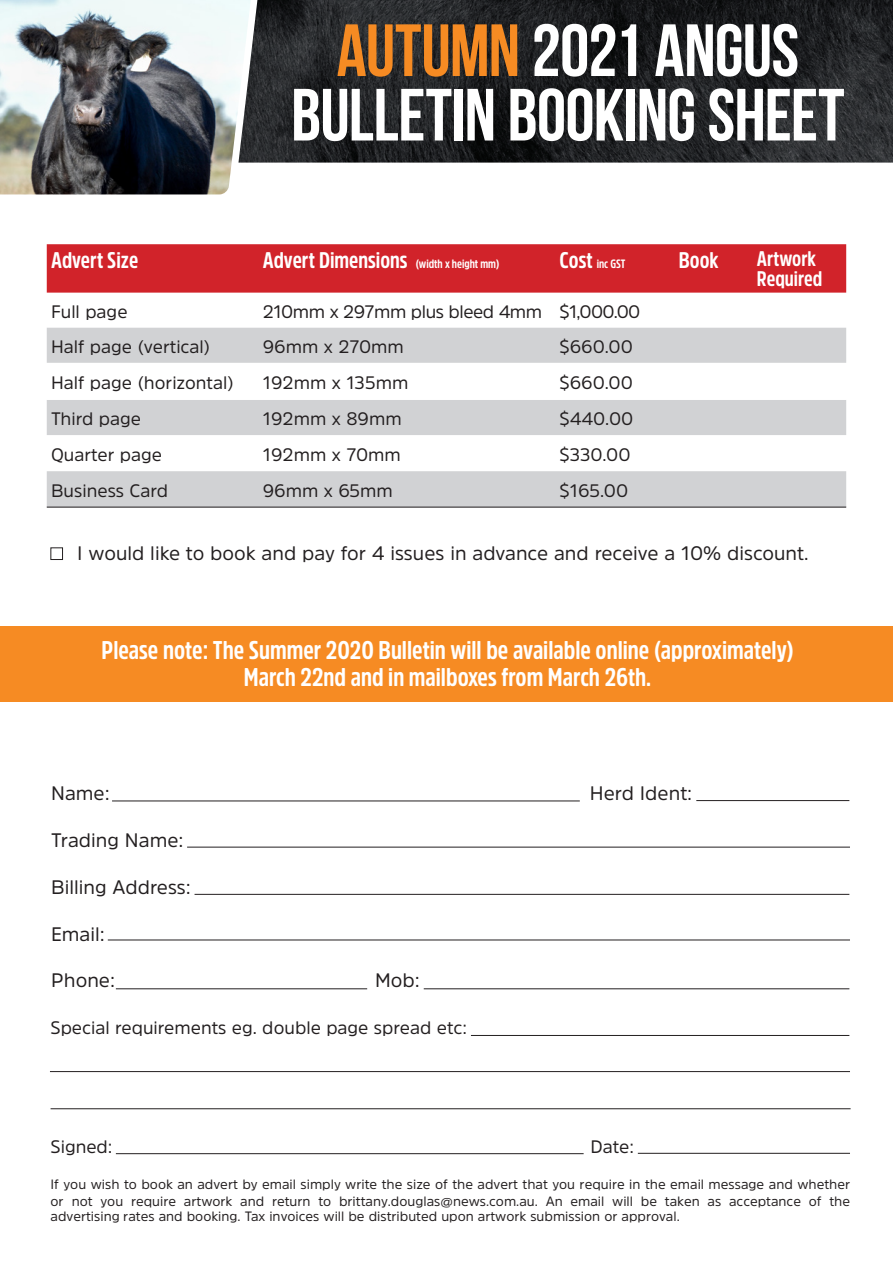
<style>
.page{position:relative;width:893px;height:1263px;background:#fff}
.page>*{position:absolute;margin:0;border:0;box-sizing:border-box;transform-origin:0 0}
.t1{font:700 73.8px "Bebas Neue";letter-spacing:-.01em;color:#fff}
.t2{font:700 25.5px/27px "Amsi Pro Cond";color:#fff;text-align:center}
.t3{font:700 22.5px "Amsi Pro Cond";color:#fff}
.t4{font:700 21px "Amsi Pro Cond";color:#fff}
.t5{font:19.5px "Amsi Pro";color:#231f20}
.t6{font:18px "Amsi Pro";color:#231f20}
.t7{font:18px "Amsi Pro";letter-spacing:-.025em;color:#231f20}
.t8{font:13.5px/17.1px "Amsi Pro";color:#231f20}
.t9{font:700 12px "Amsi Pro Cond";color:#fff}
.s1{color:#f68b23}
.s2{font-size:12px}
.s3{font-size:22.5px}
</style>
<div class="page">
<div style="left:47px;top:244px;width:799px;height:49px;background:#d1232a"></div>
<svg style="left:47px;top:328px;width:799px;height:179px;fill:#d1d2d4"></svg>
<div style="left:50px;top:547px;width:13px;height:13px;border:1px solid #231f20"></div>
<hr style="left:471px;top:1035px;width:378px;height:1px;background:#231f20">
<hr style="left:50px;top:1071px;width:800px;height:1px;background:#231f20">
<hr style="left:51px;top:1108px;width:800px;height:1px;background:#231f20">
<hr style="left:116px;top:1153px;width:468px;height:1px;background:#231f20">
<hr style="left:112px;top:801px;width:468px;height:1px;background:#231f20">
<hr style="left:187px;top:847px;width:663px;height:1px;background:#231f20">
<hr style="left:195px;top:894px;width:654px;height:1px;background:#231f20">
<hr style="left:108px;top:940px;width:742px;height:1px;background:#231f20">
<hr style="left:116px;top:988px;width:251px;height:1px;background:#231f20">
<hr style="left:424px;top:988px;width:425px;height:1px;background:#231f20">
<hr style="left:696px;top:800px;width:153px;height:1px;background:#231f20">
<hr style="left:638px;top:1153px;width:212px;height:1px;background:#231f20">
<img style="left:0;top:0;width:238px;height:194px">
<img style="left:238px;top:0;width:655px;height:163px">
<hr style="left:47px;top:507px;width:799px;height:1px;background:#231f20">
<div style="left:0;top:626px;width:893px;height:76px;background:#f68b23"></div>
<p class="t1" style="left:337px;top:10px;width:464px"><span class="s1">AUTUMN</span> 2021 ANGUS</p>
<p class="t1" style="left:291px;top:75px;width:555px">BULLETIN BOOKING SHEET</p>
<p class="t3" style="left:51px;top:244px;width:89px">Advert Size</p>
<p class="t3" style="left:263px;top:244px;width:238px">Advert Dimensions <span class="s2">(width x height mm)</span></p>
<p class="t9" style="left:560px;top:255px;width:67px"><span class="s3">Cost</span> inc GST</p>
<p class="t3" style="left:679px;top:244px;width:41px">Book</p>
<p class="t4" style="left:757px;top:245px;width:61px">Artwork</p>
<p class="t4" style="left:757px;top:264px;width:67px">Required</p>
<p class="t6" style="left:51px;top:299px;width:78px">Full page</p>
<p class="t7" style="left:263px;top:299px;width:281px">210mm x 297mm plus bleed 4mm</p>
<p class="t6" style="left:560px;top:299px;width:82px">$1,000.00</p>
<p class="t6" style="left:51px;top:334px;width:161px">Half page (vertical)</p>
<p class="t6" style="left:263px;top:334px;width:143px">96mm x 270mm</p>
<p class="t6" style="left:560px;top:334px;width:75px">$660.00</p>
<p class="t6" style="left:51px;top:370px;width:184px">Half page (horizontal)</p>
<p class="t6" style="left:263px;top:370px;width:147px">192mm x 135mm</p>
<p class="t6" style="left:560px;top:370px;width:75px">$660.00</p>
<p class="t6" style="left:51px;top:406px;width:92px">Third page</p>
<p class="t6" style="left:263px;top:406px;width:140px">192mm x 89mm</p>
<p class="t6" style="left:560px;top:406px;width:75px">$440.00</p>
<p class="t6" style="left:51px;top:442px;width:113px">Quarter page</p>
<p class="t6" style="left:263px;top:442px;width:140px">192mm x 70mm</p>
<p class="t6" style="left:560px;top:442px;width:73px">$330.00</p>
<p class="t6" style="left:51px;top:478px;width:119px">Business Card</p>
<p class="t6" style="left:263px;top:478px;width:132px">96mm x 65mm</p>
<p class="t6" style="left:560px;top:478px;width:70px">$165.00</p>
<p class="t5" style="left:77px;top:540px;width:733px">I would like to book and pay for 4 issues in advance and receive a 10% discount.</p>
<p class="t2" style="left:101px;top:636px;width:694px">Please note: The Summer 2020 Bulletin will be available online (approximately)<br>March 22nd and in mailboxes from March 26th.</p>
<p class="t5" style="left:51px;top:780px;width:60px">Name:</p>
<p class="t5" style="left:590px;top:780px;width:104px">Herd Ident:</p>
<p class="t5" style="left:51px;top:827px;width:134px">Trading Name:</p>
<p class="t5" style="left:51px;top:873px;width:141px">Billing Address:</p>
<p class="t5" style="left:51px;top:920px;width:55px">Email:</p>
<p class="t5" style="left:51px;top:967px;width:65px">Phone:</p>
<p class="t5" style="left:375px;top:967px;width:46px">Mob:</p>
<p class="t6" style="left:51px;top:1015px;width:418px">Special requirements eg. double page spread etc:</p>
<p class="t6" style="left:51px;top:1134px;width:64px">Signed:</p>
<p class="t6" style="left:591px;top:1134px;width:45px">Date:</p>
<p class="t8" style="left:51px;top:1175px;width:801px">If you wish to book an advert by email simply write the size of the advert that you require in the email message and whether or not you require artwork and return to brittany.douglas@news.com.au. An email will be taken as acceptance of the</p>
<p class="t8" style="left:51px;top:1208px;width:631px">advertising rates and booking. Tax invoices will be distributed upon artwork submission or approval.</p>
</div>
